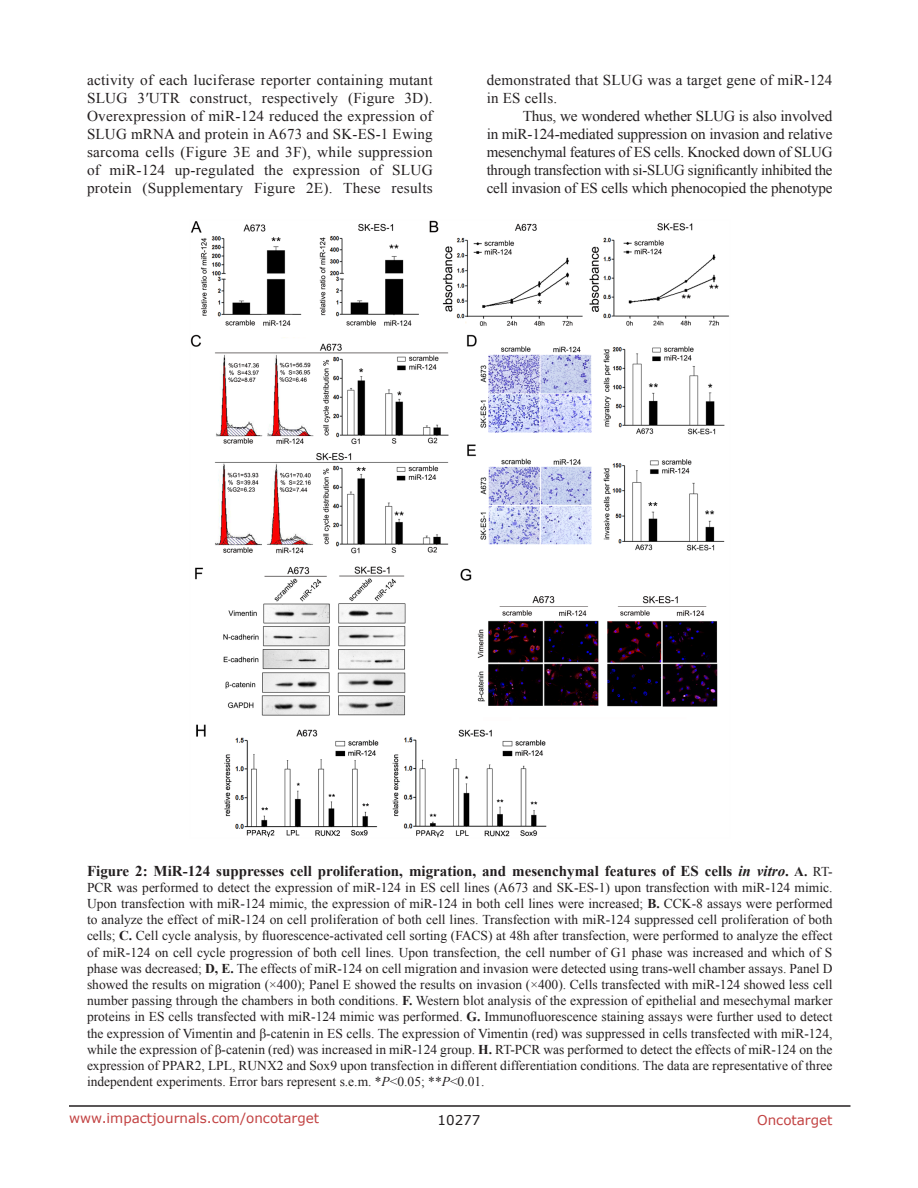
<style>
.page{position:relative;width:918px;height:1188px;background:#fff}
.page>*{position:absolute;margin:0;border:0;box-sizing:border-box;transform-origin:0 0}
.BodyText{font:15px/18px "Times New Roman";letter-spacing:.015em;color:#231f20;text-align:justify}
.figuretext{font:700 15px "Times New Roman";color:#231f20}
.figuretext-2{font:13.5px/16.2px "Times New Roman";color:#231f20;text-align:justify}
.t1{font:13.5px "Verdana";color:#c24141}
.t2{font:13.5px "Verdana";color:#231f20}
.s1{font-style:italic}
.s2{font-size:13.5px}
.s3{font-weight:400;font-size:13.5px}
.s4{font-weight:700}
</style>
<div class="page">
<hr style="left:69px;top:1105px;width:781px;height:2px;background:#231f20">
<img style="left:190px;top:220px;width:539px;height:618px">
<p class="BodyText" style="left:87px;top:71px;width:347px">activity of each luciferase reporter containing mutant SLUG 3′UTR construct, respectively (Figure 3D).<br>Overexpression of miR-124 reduced the expression of SLUG mRNA and protein in A673 and SK-ES-1 Ewing sarcoma cells (Figure 3E and 3F), while suppression of miR-124 up-regulated the expression of SLUG protein (Supplementary Figure 2E). These results</p>
<p class="BodyText" style="left:487px;top:71px;width:347px">demonstrated that SLUG was a target gene of miR-124 in ES cells.</p>
<p class="BodyText" style="left:487px;top:107px;width:347px;text-indent:36px">Thus, we wondered whether SLUG is also involved in miR-124-mediated suppression on invasion and relative mesenchymal features of ES cells. Knocked down of SLUG through transfection with si-SLUG significantly inhibited the cell invasion of ES cells which phenocopied the phenotype</p>
<p class="figuretext" style="left:87px;top:860px;width:747px">Figure 2: MiR-124 suppresses cell proliferation, migration, and mesenchymal features of ES cells <span class="s1">in vitro</span>. <span class="s2">A.</span> <span class="s3">RT-</span></p>
<p class="figuretext-2" style="left:87px;top:879px;width:747px">PCR was performed to detect the expression of miR-124 in ES cell lines (A673 and SK-ES-1) upon transfection with miR-124 mimic.<br>Upon transfection with miR-124 mimic, the expression of miR-124 in both cell lines were increased; <span class="s4">B.</span> CCK-8 assays were performed to analyze the effect of miR-124 on cell proliferation of both cell lines. Transfection with miR-124 suppressed cell proliferation of both cells; <span class="s4">C.</span> Cell cycle analysis, by fluorescence-activated cell sorting (FACS) at 48h after transfection, were performed to analyze the effect of miR-124 on cell cycle progression of both cell lines. Upon transfection, the cell number of G1 phase was increased and which of S phase was decreased; <span class="s4">D, E.</span> The effects of miR-124 on cell migration and invasion were detected using trans-well chamber assays. Panel D showed the results on migration (×400); Panel E showed the results on invasion (×400). Cells transfected with miR-124 showed less cell number passing through the chambers in both conditions. <span class="s4">F.</span> Western blot analysis of the expression of epithelial and mesechymal marker proteins in ES cells transfected with miR-124 mimic was performed. <span class="s4">G.</span> Immunofluorescence staining assays were further used to detect the expression of Vimentin and β-catenin in ES cells. The expression of Vimentin (red) was suppressed in cells transfected with miR-124, while the expression of β-catenin (red) was increased in miR-124 group. <span class="s4">H.</span> RT-PCR was performed to detect the effects of miR-124 on the expression of PPAR2, LPL, RUNX2 and Sox9 upon transfection in different differentiation conditions. The data are representative of three independent experiments. Error bars represent s.e.m. *<span class="s1">P</span>&lt;0.05; **<span class="s1">P</span>&lt;0.01.</p>
<p class="t1" style="left:69px;top:1109px;width:252px">www.impactjournals.com/oncotarget</p>
<p class="t2" style="left:438px;top:1111px;width:44px">10277</p>
<p class="t1" style="left:757px;top:1111px;width:77px">Oncotarget</p>
</div>
